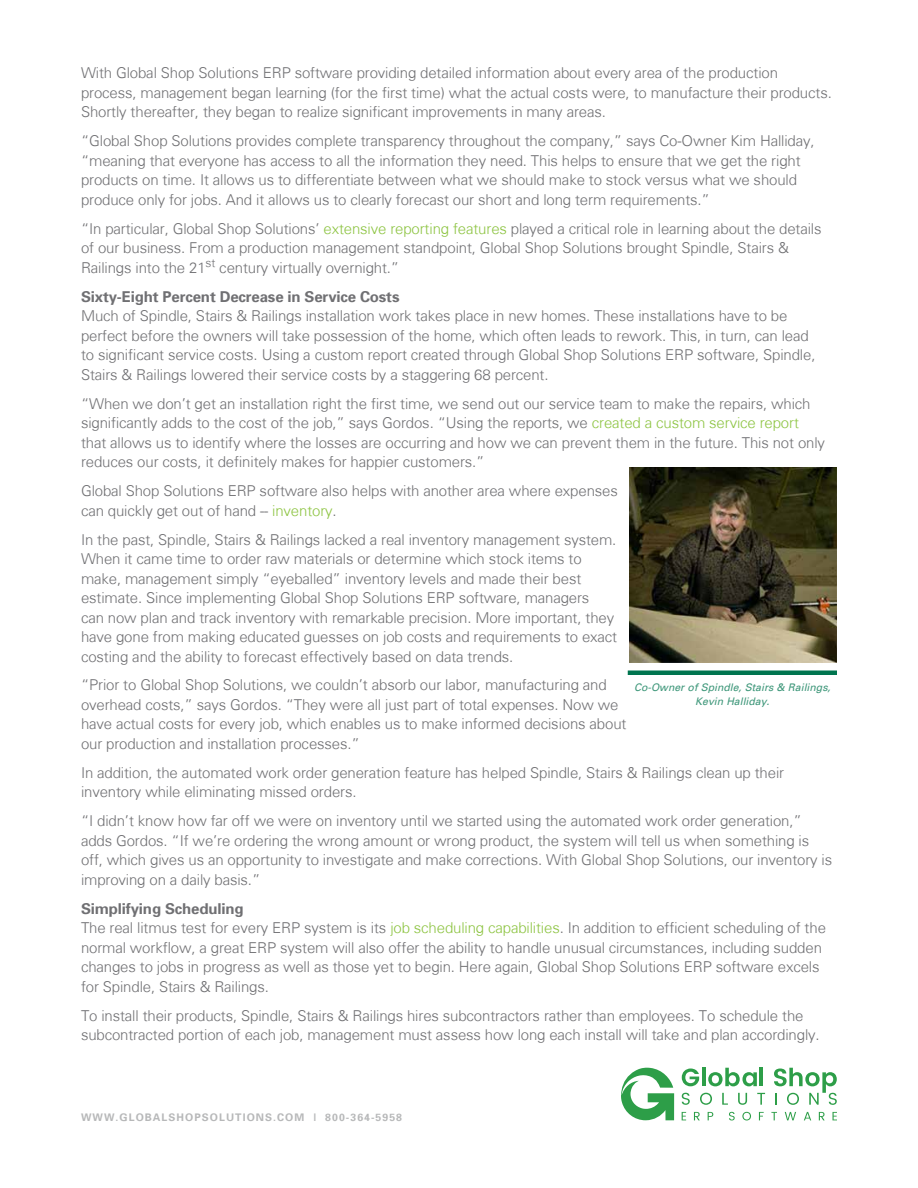
<style>
.page{position:relative;width:918px;height:1188px;background:#fff}
.page>*{position:absolute;margin:0;border:0;box-sizing:border-box;transform-origin:0 0}
.t1{font:300 15px/19.5px "Univers";letter-spacing:-.01em;color:#707073}
.t2{font:700 15px "Univers";letter-spacing:-.01em;color:#707073}
.t3{font:italic 10.5px/13.5px "Univers";color:#40987b;text-align:center}
.t4{font:700 10.5px "Univers";letter-spacing:.1em;color:#b7b8b9}
.s1{color:#8dc442}
.s2{font-weight:700}
</style>
<div class="page">
<div style="left:628px;top:670px;width:209px;height:5px;background:#00754f"></div>
<img style="left:629px;top:467px;width:208px;height:195px">
<svg style="left:621px;top:1068px;width:53px;height:52px"></svg>
<svg style="left:682px;top:1112px;width:4px;height:8px"></svg>
<svg style="left:694px;top:1112px;width:6px;height:8px"></svg>
<svg style="left:708px;top:1112px;width:5px;height:8px"></svg>
<svg style="left:729px;top:1112px;width:6px;height:8px"></svg>
<svg style="left:742px;top:1112px;width:9px;height:8px"></svg>
<svg style="left:759px;top:1112px;width:5px;height:8px"></svg>
<svg style="left:771px;top:1112px;width:6px;height:8px"></svg>
<svg style="left:785px;top:1112px;width:11px;height:8px"></svg>
<svg style="left:804px;top:1112px;width:7px;height:8px"></svg>
<svg style="left:819px;top:1112px;width:6px;height:8px"></svg>
<svg style="left:833px;top:1112px;width:4px;height:8px"></svg>
<svg style="left:682px;top:1093px;width:8px;height:12px"></svg>
<svg style="left:700px;top:1093px;width:12px;height:12px"></svg>
<svg style="left:722px;top:1093px;width:6px;height:12px"></svg>
<svg style="left:738px;top:1093px;width:9px;height:12px"></svg>
<svg style="left:757px;top:1093px;width:8px;height:12px"></svg>
<svg style="left:682px;top:1069px;width:17px;height:17px"></svg>
<hr style="left:702px;top:1068px;width:3px;height:18px;background:#2d9e48">
<svg style="left:708px;top:1068px;width:49px;height:18px"></svg>
<hr style="left:760px;top:1068px;width:3px;height:18px;background:#2d9e48">
<svg style="left:774px;top:1068px;width:63px;height:37px"></svg>
<p class="t1" style="left:81px;top:64px;width:752px">With Global Shop Solutions ERP software providing detailed information about every area of the production process, management began learning (for the first time) what the actual costs were, to manufacture their products.<br>Shortly thereafter, they began to realize significant improvements in many areas.</p>
<p class="t1" style="left:81px;top:132px;width:735px">“Global Shop Solutions provides complete transparency throughout the company,” says Co-Owner Kim Halliday, “meaning that everyone has access to all the information they need. This helps to ensure that we get the right products on time. It allows us to differentiate between what we should make to stock versus what we should produce only for jobs. And it allows us to clearly forecast our short and long term requirements.”</p>
<p class="t1" style="left:81px;top:220px;width:742px">“In particular, Global Shop Solutions’ <span class="s1">extensive reporting features</span> played a critical role in learning about the details of our business. From a production management standpoint, Global Shop Solutions brought Spindle, Stairs &amp;<br>Railings into the 21<sup>st</sup> century virtually overnight.”</p>
<p class="t2" style="left:81px;top:290px;width:320px">Sixty-Eight Percent Decrease in Service Costs</p>
<p class="t1" style="left:81px;top:307px;width:736px">Much of Spindle, Stairs &amp; Railings installation work takes place in new homes. These installations have to be perfect before the owners will take possession of the home, which often leads to rework. This, in turn, can lead to significant service costs. Using a custom report created through Global Shop Solutions ERP software, Spindle, Stairs &amp; Railings lowered their service costs by a staggering 68 percent.</p>
<p class="t1" style="left:81px;top:395px;width:746px">“When we don’t get an installation right the first time, we send out our service team to make the repairs, which significantly adds to the cost of the job,” says Gordos. “Using the reports, we <span class="s1">created a custom service report </span>that allows us to identify where the losses are occurring and how we can prevent them in the future. This not only reduces our costs, it definitely makes for happier customers.”</p>
<p class="t1" style="left:81px;top:482px;width:538px">Global Shop Solutions ERP software also helps with another area where expenses can quickly get out of hand -- <span class="s1">inventory</span>.</p>
<p class="t1" style="left:81px;top:531px;width:538px">In the past, Spindle, Stairs &amp; Railings lacked a real inventory management system.<br>When it came time to order raw materials or determine which stock items to make, management simply “eyeballed” inventory levels and made their best estimate. Since implementing Global Shop Solutions ERP software, managers<br>can now plan and track inventory with remarkable precision. More important, they have gone from making educated guesses on job costs and requirements to exact costing and the ability to forecast effectively based on data trends.</p>
<p class="t1" style="left:81px;top:677px;width:547px">“Prior to Global Shop Solutions, we couldn’t absorb our labor, manufacturing and overhead costs,” says Gordos. “They were all just part of total expenses. Now we have actual costs for every job, which enables us to make informed decisions about our production and installation processes.”</p>
<p class="t1" style="left:81px;top:764px;width:705px">In addition, the automated work order generation feature has helped Spindle, Stairs &amp; Railings clean up their inventory while eliminating missed orders.</p>
<p class="t1" style="left:81px;top:812px;width:753px">“I didn’t know how far off we were on inventory until we started using the automated work order generation,” adds Gordos. “If we’re ordering the wrong amount or wrong product, the system will tell us when something is off, which gives us an opportunity to investigate and make corrections. With Global Shop Solutions, our inventory is improving on a daily basis.”</p>
<p class="t1" style="left:81px;top:900px;width:747px"><span class="s2">Simplifying Scheduling<br></span>The real litmus test for every ERP system is its <span class="s1">job scheduling capabilities</span>. In addition to efficient scheduling of the normal workflow, a great ERP system will also offer the ability to handle unusual circumstances, including sudden changes to jobs in progress as well as those yet to begin. Here again, Global Shop Solutions ERP software excels for Spindle, Stairs &amp; Railings.</p>
<p class="t1" style="left:81px;top:1007px;width:740px">To install their products, Spindle, Stairs &amp; Railings hires subcontractors rather than employees. To schedule the subcontracted portion of each job, management must assess how long each install will take and plan accordingly.</p>
<p class="t3" style="left:634px;top:681px;width:198px">Co-Owner of Spindle, Stairs &amp; Railings,<br>Kevin Halliday.</p>
<p class="t4" style="left:81px;top:1112px;width:323px">WWW.GLOBALSHOPSOLUTIONS.COM | 800-364-5958</p>
</div>
